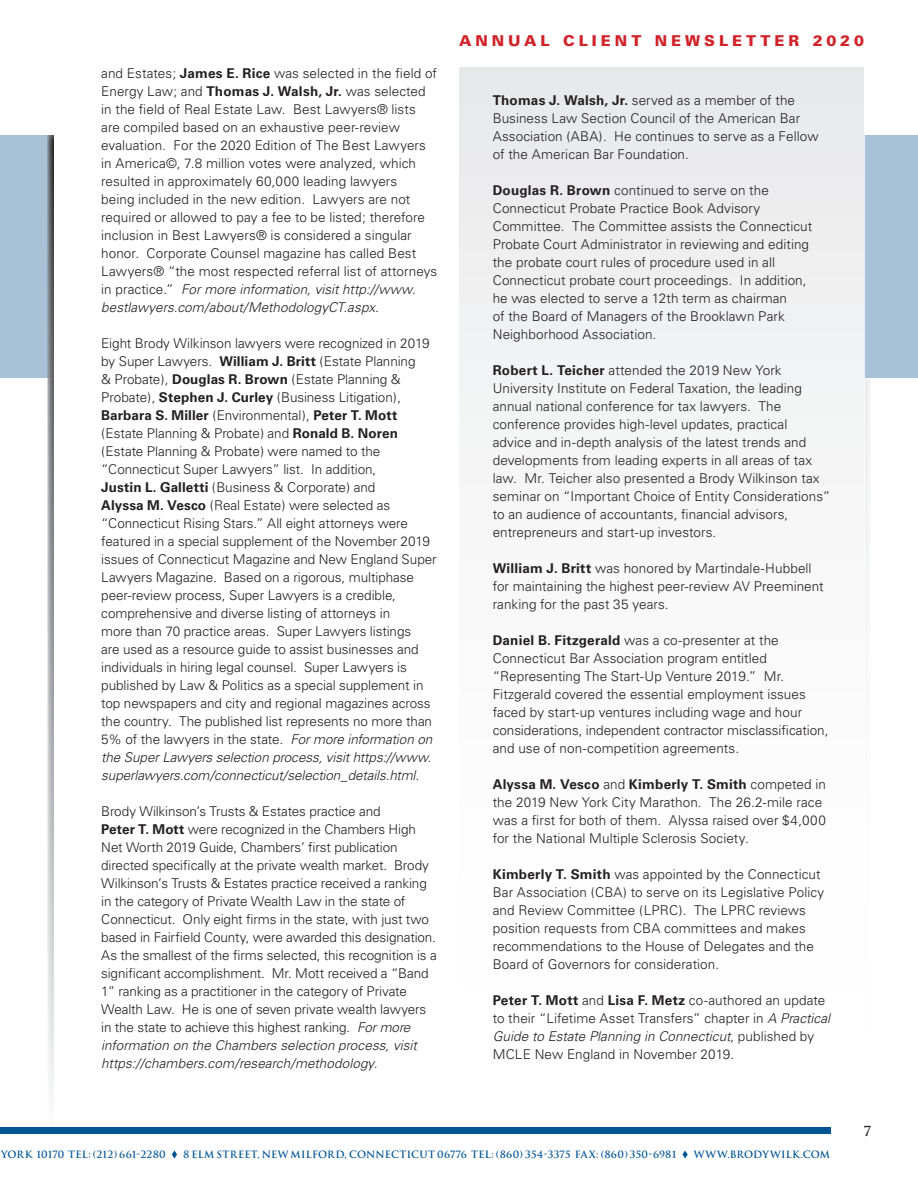
<style>
.page{position:relative;width:918px;height:1188px;background:#fff}
.page>*{position:absolute;margin:0;border:0;box-sizing:border-box;transform-origin:0 0}
.t1{font:900 15px "Univers";letter-spacing:.26em;color:#d1232a}
.t2{font:300 13.5px/18px "Univers";color:#231f20}
.t3{font:700 13.5px "Trajan";color:#231f20}
.t4{font:700 9.9px "Trajan";letter-spacing:.02em;color:#005594}
.s1{font-weight:700}
.s2{font-style:italic}
</style>
<div class="page">
<div style="left:0;top:135px;width:54px;height:243px;background:#a7c1d7"></div>
<div style="left:459px;top:135px;width:459px;height:243px;background:#a7c1d7"></div>
<img style="left:47px;top:378px;width:7px;height:716px">
<img style="left:47px;top:135px;width:7px;height:243px">
<hr style="left:863px;top:122px;width:2px;height:1066px;background:#fff">
<div style="left:459px;top:68px;width:405px;height:1059px;background:linear-gradient(to bottom,#ebebec,#fff)"></div>
<div style="left:0;top:1127px;width:830px;height:7px;background:#005594"></div>
<svg style="left:172px;top:1150px;width:5px;height:8px"></svg>
<svg style="left:682px;top:1150px;width:6px;height:8px"></svg>
<p class="t2" style="left:101px;top:64px;width:338px">and Estates; <span class="s1">James E. Rice</span> was selected in the field of Energy Law; and <span class="s1">Thomas J. Walsh, Jr.</span> was selected in the field of Real Estate Law. Best Lawyers® lists are compiled based on an exhaustive peer-review evaluation. For the 2020 Edition of The Best Lawyers in America©, 7.8 million votes were analyzed, which resulted in approximately 60,000 leading lawyers<br>being included in the new edition. Lawyers are not required or allowed to pay a fee to be listed; therefore inclusion in Best Lawyers® is considered a singular honor. Corporate Counsel magazine has called Best Lawyers® “the most respected referral list of attorneys in practice.” <span class="s2">For more information, visit http://www. bestlawyers.com/about/MethodologyCT.aspx.</span></p>
<p class="t2" style="left:101px;top:334px;width:337px">Eight Brody Wilkinson lawyers were recognized in 2019 by Super Lawyers. <span class="s1">William J. Britt</span> (Estate Planning<br>&amp; Probate), <span class="s1">Douglas R. Brown</span> (Estate Planning &amp; Probate), <span class="s1">Stephen J. Curley</span> (Business Litigation), <span class="s1">Barbara S. Miller</span> (Environmental), <span class="s1">Peter T. Mott </span>(Estate Planning &amp; Probate) and <span class="s1">Ronald B. Noren </span>(Estate Planning &amp; Probate) were named to the “Connecticut Super Lawyers” list. In addition,<br><span class="s1">Justin L. Galletti</span> (Business &amp; Corporate) and<br><span class="s1">Alyssa M. Vesco</span> (Real Estate) were selected as “Connecticut Rising Stars.” All eight attorneys were featured in a special supplement of the November 2019 issues of Connecticut Magazine and New England Super Lawyers Magazine. Based on a rigorous, multiphase peer-review process, Super Lawyers is a credible, comprehensive and diverse listing of attorneys in<br>more than 70 practice areas. Super Lawyers listings<br>are used as a resource guide to assist businesses and individuals in hiring legal counsel. Super Lawyers is published by Law &amp; Politics as a special supplement in top newspapers and city and regional magazines across the country. The published list represents no more than 5% of the lawyers in the state. <span class="s2">For more information on the Super Lawyers selection process, visit https://www. superlawyers.com/connecticut/selection_details.html.</span></p>
<p class="t2" style="left:101px;top:802px;width:337px">Brody Wilkinson’s Trusts &amp; Estates practice and<br><span class="s1">Peter T. Mott</span> were recognized in the Chambers High Net Worth 2019 Guide, Chambers’ first publication directed specifically at the private wealth market. Brody Wilkinson’s Trusts &amp; Estates practice received a ranking in the category of Private Wealth Law in the state of Connecticut. Only eight firms in the state, with just two based in Fairfield County, were awarded this designation.<br>As the smallest of the firms selected, this recognition is a significant accomplishment. Mr. Mott received a “Band 1” ranking as a practitioner in the category of Private Wealth Law. He is one of seven private wealth lawyers in the state to achieve this highest ranking. <span class="s2">For more information on the Chambers selection process, visit https://chambers.com/research/methodology.</span></p>
<p class="t1" style="left:459px;top:31px;width:407px">ANNUAL CLIENT NEWSLETTER 2020</p>
<p class="t2" style="left:493px;top:91px;width:327px"><span class="s1">Thomas J. Walsh, Jr.</span> served as a member of the Business Law Section Council of the American Bar Association (ABA). He continues to serve as a Fellow of the American Bar Foundation.</p>
<p class="t2" style="left:493px;top:181px;width:321px"><span class="s1">Douglas R. Brown</span> continued to serve on the Connecticut Probate Practice Book Advisory Committee. The Committee assists the Connecticut Probate Court Administrator in reviewing and editing the probate court rules of procedure used in all Connecticut probate court proceedings. In addition, he was elected to serve a 12th term as chairman<br>of the Board of Managers of the Brooklawn Park Neighborhood Association.</p>
<p class="t2" style="left:493px;top:361px;width:339px"><span class="s1">Robert L. Teicher</span> attended the 2019 New York University Institute on Federal Taxation, the leading annual national conference for tax lawyers. The conference provides high-level updates, practical<br>advice and in-depth analysis of the latest trends and developments from leading experts in all areas of tax law. Mr. Teicher also presented a Brody Wilkinson tax seminar on “Important Choice of Entity Considerations” to an audience of accountants, financial advisors, entrepreneurs and start-up investors.</p>
<p class="t2" style="left:493px;top:559px;width:332px"><span class="s1">William J. Britt</span> was honored by Martindale-Hubbell for maintaining the highest peer-review AV Preeminent ranking for the past 35 years.</p>
<p class="t2" style="left:493px;top:631px;width:337px"><span class="s1">Daniel B. Fitzgerald</span> was a co-presenter at the Connecticut Bar Association program entitled “Representing The Start-Up Venture 2019.” Mr.<br>Fitzgerald covered the essential employment issues faced by start-up ventures including wage and hour considerations, independent contractor misclassification, and use of non-competition agreements.</p>
<p class="t2" style="left:493px;top:775px;width:335px"><span class="s1">Alyssa M. Vesco</span> and <span class="s1">Kimberly T. Smith</span> competed in the 2019 New York City Marathon. The 26.2-mile race was a first for both of them. Alyssa raised over $4,000 for the National Multiple Sclerosis Society.</p>
<p class="t2" style="left:493px;top:865px;width:333px"><span class="s1">Kimberly T. Smith</span> was appointed by the Connecticut Bar Association (CBA) to serve on its Legislative Policy and Review Committee (LPRC). The LPRC reviews position requests from CBA committees and makes recommendations to the House of Delegates and the Board of Governors for consideration.</p>
<p class="t2" style="left:493px;top:991px;width:339px"><span class="s1">Peter T. Mott</span> and <span class="s1">Lisa F. Metz</span> co-authored an update to their “Lifetime Asset Transfers” chapter in <span class="s2">A Practical Guide to Estate Planning in Connecticut,</span> published by MCLE New England in November 2019.</p>
<p class="t3" style="left:864px;top:1123px;width:9px">7</p>
<p class="t4" style="left:1px;top:1149px;width:166px">YORK 10170 TEL: (212) 661-2280</p>
<p class="t4" style="left:183px;top:1149px;width:495px">8 ELM STREET, NEW MILFORD, CONNECTICUT 06776 TEL: (860) 354-3375 FAX: (860) 350-6981</p>
<p class="t4" style="left:694px;top:1149px;width:138px">WWW.BRODYWILK.COM</p>
</div>
